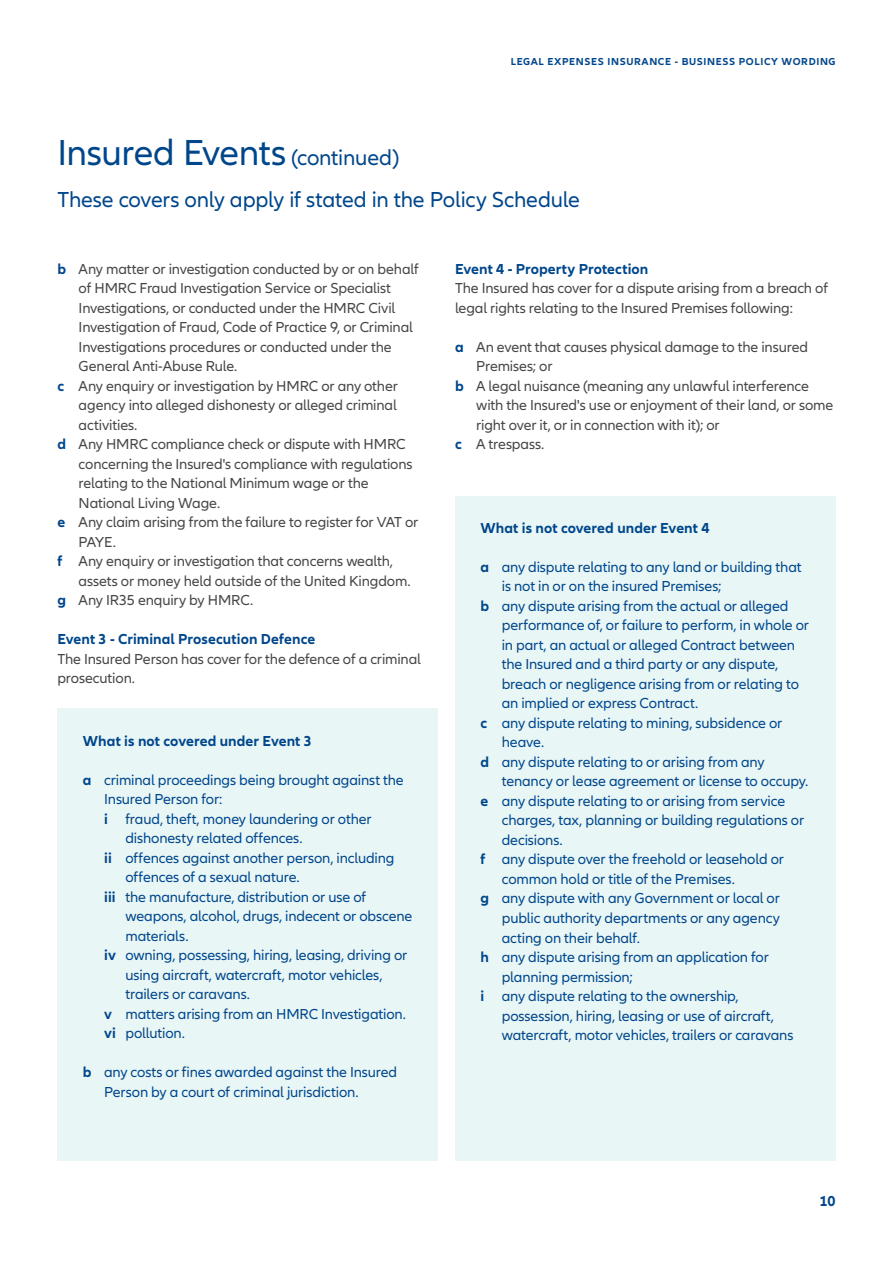
<style>
.page{position:relative;width:893px;height:1263px;background:#fff}
.page>*{position:absolute;margin:0;border:0;box-sizing:border-box;transform-origin:0 0}
.t1{font:37.5px "Allianz Neo";letter-spacing:-.015em;color:#00468b}
.t2{font:22.5px "Allianz Neo";letter-spacing:-.005em;color:#00468b}
.t3{font:15px/19.5px "Allianz Neo";letter-spacing:-.01em;color:#00468b}
.t4{font:15px/19.5px "Allianz Neo";letter-spacing:-.01em;color:#464547}
.t5{font:700 15px "Allianz Neo";letter-spacing:.005em;color:#00468b}
.t6{font:700 10.5px "Allianz Neo";letter-spacing:.06em;color:#00468b}
.s1{font-size:22.5px}
.s2{font-weight:700;color:#00468b}
.s3{font-weight:700}
</style>
<div class="page">
<div style="left:57px;top:709px;width:381px;height:452px;background:#e9f6f6"></div>
<div style="left:455px;top:496px;width:381px;height:665px;background:#e9f6f6"></div>
<p class="t6" style="left:511px;top:56px;width:326px">LEGAL EXPENSES INSURANCE - BUSINESS POLICY WORDING</p>
<h1 class="t1" style="left:57px;top:132px;width:343px">Insured Events <span class="s1">(continued)</span></h1>
<h2 class="t2" style="left:57px;top:187px;width:524px">These covers only apply if stated in the Policy Schedule</h2>
<p class="t4" style="left:57px;top:259px;width:363px"><span class="s2">b</span> Any matter or investigation conducted by or on behalf</p>
<p class="t4" style="left:79px;top:279px;width:314px">of HMRC Fraud Investigation Service or Specialist</p>
<p class="t4" style="left:79px;top:298px;width:318px">Investigations, or conducted under the HMRC Civil</p>
<p class="t4" style="left:79px;top:318px;width:336px">Investigation of Fraud, Code of Practice 9, or Criminal</p>
<p class="t4" style="left:79px;top:337px;width:315px">Investigations procedures or conducted under the</p>
<p class="t4" style="left:79px;top:357px;width:160px">General Anti-Abuse Rule.</p>
<p class="t4" style="left:57px;top:376px;width:342px"><span class="s2">c</span> Any enquiry or investigation by HMRC or any other</p>
<p class="t4" style="left:79px;top:396px;width:320px">agency into alleged dishonesty or alleged criminal</p>
<p class="t4" style="left:79px;top:415px;width:60px">activities.</p>
<p class="t4" style="left:57px;top:435px;width:350px"><span class="s2">d</span> Any HMRC compliance check or dispute with HMRC</p>
<p class="t4" style="left:79px;top:454px;width:335px">concerning the Insured's compliance with regulations</p>
<p class="t4" style="left:79px;top:474px;width:292px">relating to the National Minimum wage or the</p>
<p class="t4" style="left:79px;top:493px;width:143px">National Living Wage.</p>
<p class="t4" style="left:57px;top:513px;width:362px"><span class="s2">e</span> Any claim arising from the failure to register for VAT or</p>
<p class="t4" style="left:79px;top:532px;width:39px">PAYE.</p>
<p class="t4" style="left:57px;top:552px;width:337px"><span class="s2">f</span> Any enquiry or investigation that concerns wealth,</p>
<p class="t4" style="left:79px;top:571px;width:333px">assets or money held outside of the United Kingdom.</p>
<p class="t4" style="left:57px;top:591px;width:198px"><span class="s2">g</span> Any IR35 enquiry by HMRC.</p>
<p class="t5" style="left:57px;top:630px;width:259px">Event 3 - Criminal Prosecution Defence</p>
<p class="t4" style="left:57px;top:649px;width:365px">The Insured Person has cover for the defence of a criminal prosecution.</p>
<p class="t5" style="left:83px;top:732px;width:230px">What is not covered under Event 3</p>
<p class="t3" style="left:83px;top:770px;width:322px"><span class="s3">a</span> criminal proceedings being brought against the</p>
<p class="t3" style="left:104px;top:790px;width:120px">Insured Person for:</p>
<p class="t3" style="left:104px;top:809px;width:269px"><span class="s3">i</span> fraud, theft, money laundering or other</p>
<p class="t3" style="left:125px;top:829px;width:179px">dishonesty related offences.</p>
<p class="t3" style="left:104px;top:848px;width:292px"><span class="s3">ii</span> offences against another person, including</p>
<p class="t3" style="left:125px;top:868px;width:176px">offences of a sexual nature.</p>
<p class="t3" style="left:104px;top:887px;width:264px"><span class="s3">iii</span> the manufacture, distribution or use of</p>
<p class="t3" style="left:125px;top:907px;width:288px">weapons, alcohol, drugs, indecent or obscene</p>
<p class="t3" style="left:125px;top:926px;width:65px">materials.</p>
<p class="t3" style="left:104px;top:946px;width:305px"><span class="s3">iv</span> owning, possessing, hiring, leasing, driving or</p>
<p class="t3" style="left:125px;top:965px;width:259px">using aircraft, watercraft, motor vehicles,</p>
<p class="t3" style="left:125px;top:985px;width:126px">trailers or caravans.</p>
<p class="t3" style="left:104px;top:1004px;width:303px"><span class="s3">v</span> matters arising from an HMRC Investigation.</p>
<p class="t3" style="left:104px;top:1024px;width:82px"><span class="s3">vi</span> pollution.</p>
<p class="t3" style="left:104px;top:1063px;width:294px;text-indent:-21px"><span class="s3">b</span> any costs or fines awarded against the Insured<br>Person by a court of criminal jurisdiction.</p>
<p class="t5" style="left:455px;top:260px;width:195px">Event 4 - Property Protection</p>
<p class="t4" style="left:455px;top:279px;width:375px">The Insured has cover for a dispute arising from a breach of legal rights relating to the Insured Premises following:</p>
<p class="t4" style="left:455px;top:337px;width:355px"><span class="s2">a</span> An event that causes physical damage to the insured</p>
<p class="t4" style="left:476px;top:357px;width:78px">Premises; or</p>
<p class="t4" style="left:455px;top:376px;width:355px"><span class="s2">b</span> A legal nuisance (meaning any unlawful interference</p>
<p class="t4" style="left:476px;top:396px;width:359px">with the Insured's use or enjoyment of their land, or some</p>
<p class="t4" style="left:476px;top:415px;width:245px">right over it, or in connection with it); or</p>
<p class="t4" style="left:455px;top:435px;width:91px"><span class="s2">c</span> A trespass.</p>
<p class="t5" style="left:480px;top:519px;width:230px">What is not covered under Event 4</p>
<p class="t3" style="left:480px;top:558px;width:323px"><span class="s3">a</span> any dispute relating to any land or building that</p>
<p class="t3" style="left:502px;top:577px;width:221px">is not in or on the insured Premises;</p>
<p class="t3" style="left:480px;top:597px;width:310px"><span class="s3">b</span> any dispute arising from the actual or alleged</p>
<p class="t3" style="left:502px;top:616px;width:309px">performance of, or failure to perform, in whole or</p>
<p class="t3" style="left:502px;top:636px;width:295px">in part, an actual or alleged Contract between</p>
<p class="t3" style="left:502px;top:655px;width:278px">the Insured and a third party or any dispute,</p>
<p class="t3" style="left:502px;top:675px;width:299px">breach or negligence arising from or relating to</p>
<p class="t3" style="left:502px;top:694px;width:198px">an implied or express Contract.</p>
<p class="t3" style="left:480px;top:714px;width:303px"><span class="s3">c</span> any dispute relating to mining, subsidence or</p>
<p class="t3" style="left:502px;top:733px;width:44px">heave.</p>
<p class="t3" style="left:480px;top:753px;width:286px"><span class="s3">d</span> any dispute relating to or arising from any</p>
<p class="t3" style="left:502px;top:772px;width:308px">tenancy or lease agreement or license to occupy.</p>
<p class="t3" style="left:480px;top:792px;width:306px"><span class="s3">e</span> any dispute relating to or arising from service</p>
<p class="t3" style="left:502px;top:811px;width:304px">charges, tax, planning or building regulations or</p>
<p class="t3" style="left:502px;top:831px;width:62px">decisions.</p>
<p class="t3" style="left:480px;top:850px;width:305px"><span class="s3">f</span> any dispute over the freehold or leasehold or</p>
<p class="t3" style="left:502px;top:870px;width:235px">common hold or title of the Premises.</p>
<p class="t3" style="left:480px;top:889px;width:301px"><span class="s3">g</span> any dispute with any Government or local or</p>
<p class="t3" style="left:502px;top:909px;width:280px">public authority departments or any agency</p>
<p class="t3" style="left:502px;top:928px;width:140px">acting on their behalf.</p>
<p class="t3" style="left:480px;top:948px;width:290px"><span class="s3">h</span> any dispute arising from an application for</p>
<p class="t3" style="left:502px;top:967px;width:133px">planning permission;</p>
<p class="t3" style="left:480px;top:987px;width:260px"><span class="s3">i</span> any dispute relating to the ownership,</p>
<p class="t3" style="left:502px;top:1006px;width:274px">possession, hiring, leasing or use of aircraft,</p>
<p class="t3" style="left:502px;top:1026px;width:293px">watercraft, motor vehicles, trailers or caravans</p>
<p class="t5" style="left:819px;top:1192px;width:18px">10</p>
</div>
